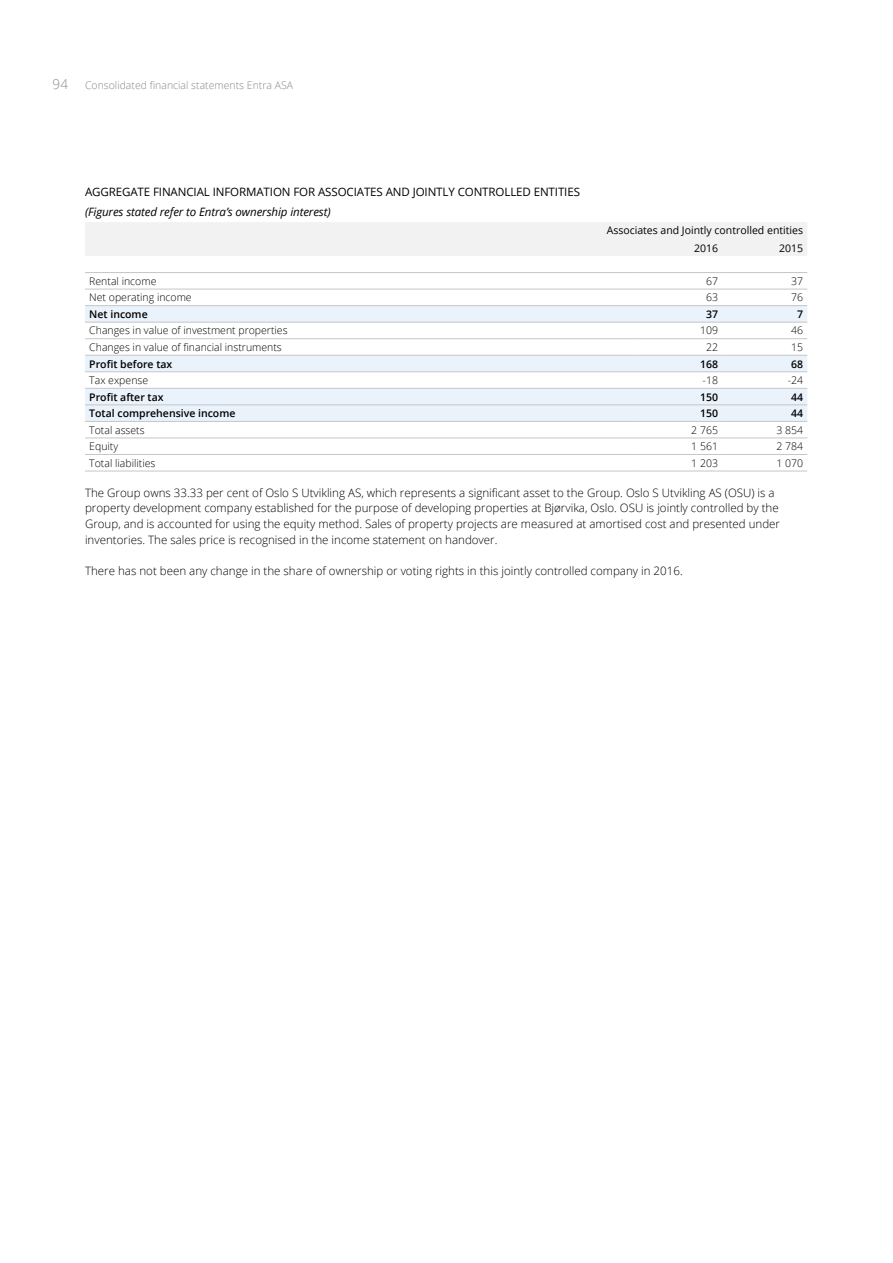
<style>
.page{position:relative;width:893px;height:1263px;background:#fff}
.page>*{position:absolute;margin:0;border:0;box-sizing:border-box;transform-origin:0 0}
.t1{font:300 13.5px "Open Sans";color:#878787}
.NOTE_brødtekst{font:300 11.55px/15.8px "Open Sans";color:#000}
.Tabelltittel{font:11.55px "Open Sans";letter-spacing:-.01em;color:#000}
.NOTE_avsnittstittel{font:italic 11.55px "Open Sans";letter-spacing:-.01em;color:#000}
.Tabell_venstre{font:300 10.5px "Open Sans";color:#000}
.Tabell_venstre-2{font:600 10.5px "Open Sans";color:#000}
.Tabell_høyre{font:300 10.5px "Open Sans";color:#000}
.Tabell_topp{font:10.5px "Open Sans";color:#000}
.t2{font:300 10.5px "Open Sans";color:#878787}
.Tabell_høyre-2{font:600 10.5px "Open Sans";color:#000}
</style>
<div class="page">
<div style="left:85px;top:222px;width:722px;height:34px;background:#f2f2f2"></div>
<svg style="left:85px;top:306px;width:722px;height:115px;fill:#eaf2fb"></svg>
<hr style="left:85px;top:272px;width:552px;height:1px;background:#c6c6c6">
<hr style="left:637px;top:272px;width:85px;height:1px;background:#c6c6c6">
<hr style="left:722px;top:272px;width:85px;height:1px;background:#c6c6c6">
<hr style="left:85px;top:289px;width:552px;height:1px;background:#c6c6c6">
<hr style="left:637px;top:289px;width:85px;height:1px;background:#c6c6c6">
<hr style="left:722px;top:289px;width:85px;height:1px;background:#c6c6c6">
<hr style="left:85px;top:338px;width:552px;height:1px;background:#c6c6c6">
<hr style="left:637px;top:338px;width:85px;height:1px;background:#c6c6c6">
<hr style="left:722px;top:338px;width:85px;height:1px;background:#c6c6c6">
<hr style="left:85px;top:438px;width:552px;height:1px;background:#c6c6c6">
<hr style="left:637px;top:438px;width:85px;height:1px;background:#c6c6c6">
<hr style="left:722px;top:438px;width:85px;height:1px;background:#c6c6c6">
<hr style="left:85px;top:454px;width:552px;height:1px;background:#c6c6c6">
<hr style="left:637px;top:454px;width:85px;height:1px;background:#c6c6c6">
<hr style="left:722px;top:454px;width:85px;height:1px;background:#c6c6c6">
<hr style="left:85px;top:471px;width:552px;height:1px;background:#c6c6c6">
<hr style="left:637px;top:471px;width:85px;height:1px;background:#c6c6c6">
<hr style="left:722px;top:471px;width:85px;height:1px;background:#c6c6c6">
<hr style="left:85px;top:305px;width:552px;height:1px;background:#c6c6c6">
<hr style="left:637px;top:305px;width:85px;height:1px;background:#c6c6c6">
<hr style="left:722px;top:305px;width:85px;height:1px;background:#c6c6c6">
<hr style="left:85px;top:322px;width:552px;height:1px;background:#c6c6c6">
<hr style="left:637px;top:322px;width:85px;height:1px;background:#c6c6c6">
<hr style="left:722px;top:322px;width:85px;height:1px;background:#c6c6c6">
<hr style="left:85px;top:355px;width:552px;height:1px;background:#c6c6c6">
<hr style="left:637px;top:355px;width:85px;height:1px;background:#c6c6c6">
<hr style="left:722px;top:355px;width:85px;height:1px;background:#c6c6c6">
<hr style="left:85px;top:371px;width:552px;height:1px;background:#c6c6c6">
<hr style="left:637px;top:371px;width:85px;height:1px;background:#c6c6c6">
<hr style="left:722px;top:371px;width:85px;height:1px;background:#c6c6c6">
<hr style="left:85px;top:388px;width:552px;height:1px;background:#c6c6c6">
<hr style="left:637px;top:388px;width:85px;height:1px;background:#c6c6c6">
<hr style="left:722px;top:388px;width:85px;height:1px;background:#c6c6c6">
<hr style="left:85px;top:405px;width:552px;height:1px;background:#c6c6c6">
<hr style="left:637px;top:405px;width:85px;height:1px;background:#c6c6c6">
<hr style="left:722px;top:405px;width:85px;height:1px;background:#c6c6c6">
<hr style="left:85px;top:421px;width:552px;height:1px;background:#c6c6c6">
<hr style="left:637px;top:421px;width:85px;height:1px;background:#c6c6c6">
<hr style="left:722px;top:421px;width:85px;height:1px;background:#c6c6c6">
<p class="t1" style="left:53px;top:75px;width:17px">94</p>
<p class="t2" style="left:85px;top:78px;width:210px">Consolidated financial statements Entra ASA</p>
<p class="Tabelltittel" style="left:85px;top:184px;width:496px">AGGREGATE FINANCIAL INFORMATION FOR ASSOCIATES AND JOINTLY CONTROLLED ENTITIES</p>
<p class="NOTE_avsnittstittel" style="left:85px;top:204px;width:247px">(Figures stated refer to Entra’s ownership interest)</p>
<p class="Tabell_topp" style="left:607px;top:223px;width:198px">Associates and Jointly controlled entities</p>
<p class="Tabell_topp" style="left:694px;top:241px;width:26px">2016</p>
<p class="Tabell_topp" style="left:779px;top:241px;width:26px">2015</p>
<p class="Tabell_venstre" style="left:89px;top:274px;width:69px">Rental income</p>
<p class="Tabell_høyre" style="left:706px;top:274px;width:13px">67</p>
<p class="Tabell_høyre" style="left:791px;top:274px;width:13px">37</p>
<p class="Tabell_venstre" style="left:89px;top:290px;width:104px">Net operating income</p>
<p class="Tabell_høyre" style="left:706px;top:290px;width:13px">63</p>
<p class="Tabell_høyre" style="left:791px;top:290px;width:13px">76</p>
<p class="Tabell_venstre-2" style="left:89px;top:307px;width:60px">Net income</p>
<p class="Tabell_høyre-2" style="left:706px;top:307px;width:13px">37</p>
<p class="Tabell_høyre-2" style="left:797px;top:307px;width:7px">7</p>
<p class="Tabell_venstre" style="left:89px;top:323px;width:200px">Changes in value of investment properties</p>
<p class="Tabell_høyre" style="left:700px;top:323px;width:19px">109</p>
<p class="Tabell_høyre" style="left:791px;top:323px;width:13px">46</p>
<p class="Tabell_venstre" style="left:89px;top:340px;width:194px">Changes in value of financial instruments</p>
<p class="Tabell_høyre" style="left:706px;top:340px;width:13px">22</p>
<p class="Tabell_høyre" style="left:791px;top:340px;width:13px">15</p>
<p class="Tabell_venstre-2" style="left:89px;top:356px;width:85px">Profit before tax</p>
<p class="Tabell_høyre-2" style="left:700px;top:356px;width:19px">168</p>
<p class="Tabell_høyre-2" style="left:791px;top:356px;width:13px">68</p>
<p class="Tabell_venstre" style="left:89px;top:373px;width:60px">Tax expense</p>
<p class="Tabell_høyre" style="left:703px;top:373px;width:17px">-18</p>
<p class="Tabell_høyre" style="left:788px;top:373px;width:17px">-24</p>
<p class="Tabell_venstre-2" style="left:89px;top:390px;width:76px">Profit after tax</p>
<p class="Tabell_høyre-2" style="left:700px;top:390px;width:19px">150</p>
<p class="Tabell_høyre-2" style="left:791px;top:390px;width:13px">44</p>
<p class="Tabell_venstre-2" style="left:89px;top:406px;width:148px">Total comprehensive income</p>
<p class="Tabell_høyre-2" style="left:700px;top:406px;width:19px">150</p>
<p class="Tabell_høyre-2" style="left:791px;top:406px;width:13px">44</p>
<p class="Tabell_venstre" style="left:89px;top:423px;width:57px">Total assets</p>
<p class="Tabell_høyre" style="left:691px;top:423px;width:28px">2 765</p>
<p class="Tabell_høyre" style="left:776px;top:423px;width:28px">3 854</p>
<p class="Tabell_venstre" style="left:89px;top:439px;width:30px">Equity</p>
<p class="Tabell_høyre" style="left:691px;top:439px;width:28px">1 561</p>
<p class="Tabell_høyre" style="left:776px;top:439px;width:28px">2 784</p>
<p class="Tabell_venstre" style="left:89px;top:456px;width:68px">Total liabilities</p>
<p class="Tabell_høyre" style="left:691px;top:456px;width:28px">1 203</p>
<p class="Tabell_høyre" style="left:776px;top:456px;width:28px">1 070</p>
<p class="NOTE_brødtekst" style="left:85px;top:484px;width:697px">The Group owns 33.33 per cent of Oslo S Utvikling AS, which represents a significant asset to the Group. Oslo S Utvikling AS (OSU) is a property development company established for the purpose of developing properties at Bjørvika, Oslo. OSU is jointly controlled by the Group, and is accounted for using the equity method. Sales of property projects are measured at amortised cost and presented under inventories. The sales price is recognised in the income statement on handover.</p>
<p class="NOTE_brødtekst" style="left:85px;top:563px;width:599px">There has not been any change in the share of ownership or voting rights in this jointly controlled company in 2016.</p>
</div>
